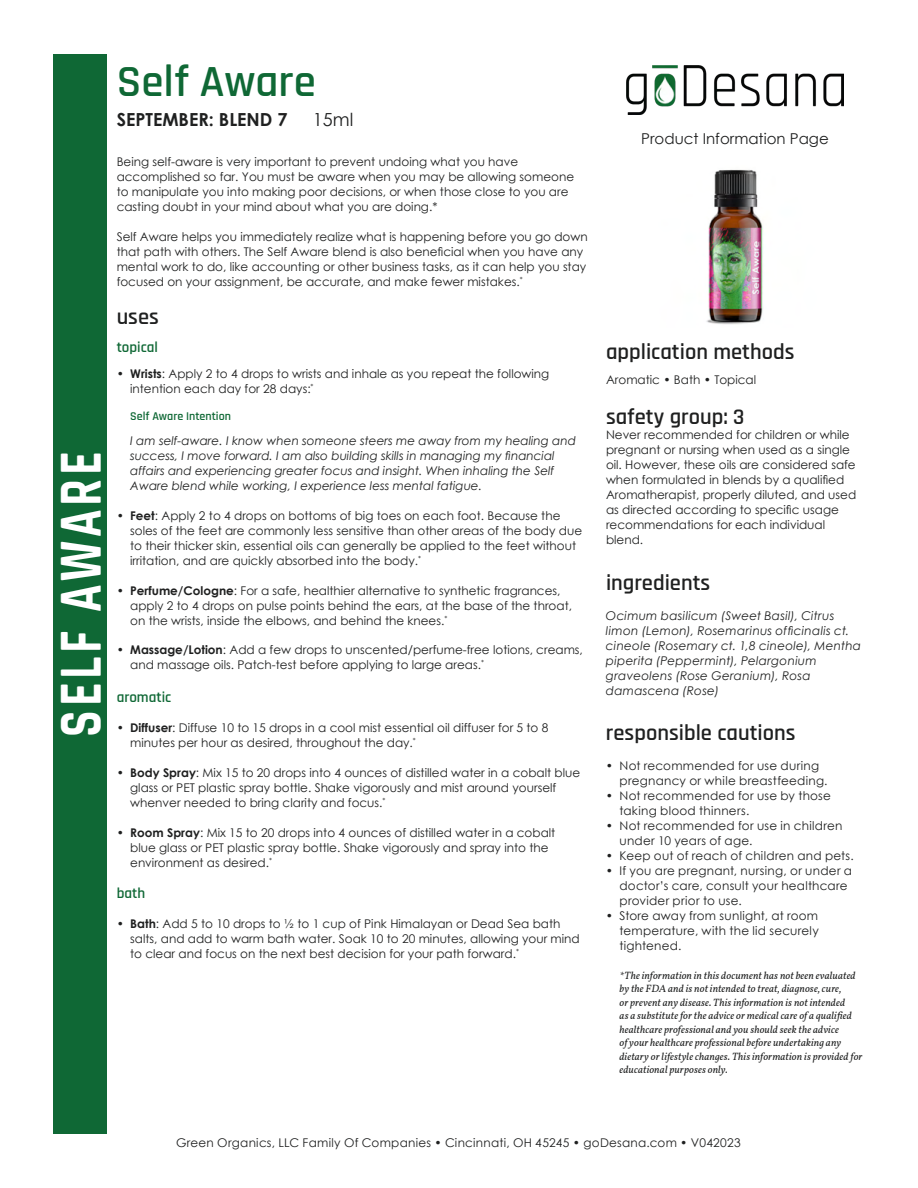
<style>
.page{position:relative;width:918px;height:1188px;background:#fff}
.page>*{position:absolute;margin:0;border:0;box-sizing:border-box;transform-origin:0 0}
.t1{font:700 61.8px "Rajdhani";letter-spacing:.075em;color:#fff;scale:.8 1}
.t2{font:600 45px "Rajdhani";color:#0f6835}
.t3{font:600 22.5px "Rajdhani";color:#1f2020}
.t4{font:700 18px "Century Gothic";color:#1f2020}
.t5{font:18px "Century Gothic";color:#1f2020}
.t6{font:15px "Century Gothic";color:#1f2020}
.t7{font:600 15px "Rajdhani";color:#0f6835}
.Paragraph_Style{font:12px/15px "Century Gothic";color:#1f2020}
.Paragraph_Style-2{font:italic 12px/15px "Century Gothic";letter-spacing:.015em;color:#1f2020}
.Paragraph_Style-3{font:12px/15px "Century Gothic";letter-spacing:.02em;color:#1f2020}
.t8{font:italic 10.5px/13.5px "Vollkorn";letter-spacing:.01em;color:#1f2020}
.s1{font-weight:700}
.s2{font-family:"Rajdhani";font-weight:600;font-style:normal;color:#0f6835}
</style>
<div class="page">
<div style="left:53px;top:54px;width:54px;height:1080px;background:#0f6835"></div>
<img style="left:706px;top:169px;width:57px;height:156px">
<img style="left:627px;top:66px;width:216px;height:49px">
<p class="t1" style="left:43px;top:737px;width:358px;rotate:-90deg">SELF AWARE</p>
<p class="t2" style="left:117px;top:55px;width:201px">Self Aware</p>
<p class="t4" style="left:117px;top:106px;width:172px">SEPTEMBER: BLEND 7</p>
<p class="t5" style="left:313px;top:107px;width:42px">15ml</p>
<p class="Paragraph_Style" style="left:117px;top:154px;width:459px">Being self-aware is very important to prevent undoing what you have accomplished so far. You must be aware when you may be allowing someone to manipulate you into making poor decisions, or when those close to you are casting doubt in your mind about what you are doing.*</p>
<p class="Paragraph_Style" style="left:117px;top:229px;width:473px">Self Aware helps you immediately realize what is happening before you go down that path with others. The Self Aware blend is also beneficial when you have any mental work to do, like accounting or other business tasks, as it can help you stay focused on your assignment, be accurate, and make fewer mistakes.<sup>*</sup></p>
<p class="t3" style="left:117px;top:303px;width:44px">uses</p>
<p class="t7" style="left:117px;top:339px;width:43px">topical</p>
<p class="Paragraph_Style" style="left:130px;top:366px;width:421px;text-indent:-14px"><span class="s1">• Wrists</span>: Apply 2 to 4 drops to wrists and inhale as you repeat the following intention each day for 28 days:<sup>*</sup></p>
<p class="Paragraph_Style-2" style="left:130px;top:403px;width:447px;line-height:25.5px"><span class="s2">Self Aware Intention<br></span>I am self-aware. I know when someone steers me away from my healing and</p>
<p class="Paragraph_Style-2" style="left:130px;top:448px;width:426px;text-align:justify">success, I move forward. I am also building skills in managing my financial affairs and experiencing greater focus and insight. When inhaling the Self Aware blend while working, I experience less mental fatigue.</p>
<p class="Paragraph_Style" style="left:130px;top:508px;width:454px;text-indent:-14px"><span class="s1">• Feet</span>: Apply 2 to 4 drops on bottoms of big toes on each foot. Because the soles of the feet are commonly less sensitive than other areas of the body due to their thicker skin, essential oils can generally be applied to the feet without irritation, and are quickly absorbed into the body.<sup>*</sup></p>
<p class="Paragraph_Style" style="left:130px;top:583px;width:443px;text-indent:-14px"><span class="s1">• Perfume/Cologne</span>: For a safe, healthier alternative to synthetic fragrances, apply 2 to 4 drops on pulse points behind the ears, at the base of the throat, on the wrists, inside the elbows, and behind the knees.<sup>*</sup></p>
<p class="Paragraph_Style" style="left:130px;top:642px;width:454px;text-indent:-14px"><span class="s1">• Massage/Lotion</span>: Add a few drops to unscented/perfume-free lotions, creams, and massage oils. Patch-test before applying to large areas.<sup>*</sup></p>
<p class="t7" style="left:117px;top:688px;width:56px">aromatic</p>
<p class="Paragraph_Style" style="left:130px;top:720px;width:420px;text-indent:-14px"><span class="s1">• Diffuser</span>: Diffuse 10 to 15 drops in a cool mist essential oil diffuser for 5 to 8 minutes per hour as desired, throughout the day.<sup>*</sup></p>
<p class="Paragraph_Style" style="left:130px;top:765px;width:452px;text-indent:-14px"><span class="s1">• Body Spray</span>: Mix 15 to 20 drops into 4 ounces of distilled water in a cobalt blue glass or PET plastic spray bottle. Shake vigorously and mist around yourself whenver needed to bring clarity and focus.<sup>*</sup></p>
<p class="Paragraph_Style" style="left:130px;top:825px;width:427px;text-indent:-14px"><span class="s1">• Room Spray</span>: Mix 15 to 20 drops into 4 ounces of distilled water in a cobalt blue glass or PET plastic spray bottle. Shake vigorously and spray into the environment as desired.<sup>*</sup></p>
<p class="t7" style="left:117px;top:885px;width:30px">bath</p>
<p class="Paragraph_Style" style="left:130px;top:916px;width:451px;text-indent:-14px"><span class="s1">• Bath</span>: Add 5 to 10 drops to ½ to 1 cup of Pink Himalayan or Dead Sea bath salts, and add to warm bath water. Soak 10 to 20 minutes, allowing your mind to clear and focus on the next best decision for your path forward.<sup>*</sup></p>
<p class="t6" style="left:641px;top:128px;width:189px">Product Information Page</p>
<p class="t3" style="left:606px;top:339px;width:190px">application methods</p>
<p class="Paragraph_Style" style="left:606px;top:372px;width:152px">Aromatic • Bath • Topical</p>
<p class="t3" style="left:606px;top:403px;width:140px">safety group: 3</p>
<p class="Paragraph_Style" style="left:606px;top:427px;width:252px">Never recommended for children or while pregnant or nursing when used as a single oil. However, these oils are considered safe when formulated in blends by a qualified Aromatherapist, properly diluted, and used as directed according to specific usage recommendations for each individual blend.</p>
<p class="t3" style="left:606px;top:570px;width:106px">ingredients</p>
<p class="Paragraph_Style-2" style="left:606px;top:608px;width:257px">Ocimum basilicum (Sweet Basil), Citrus limon (Lemon), Rosemarinus officinalis ct. cineole (Rosemary ct. 1,8 cineole), Mentha piperita (Peppermint), Pelargonium graveolens (Rose Geranium), Rosa damascena (Rose)</p>
<p class="t3" style="left:606px;top:720px;width:191px">responsible cautions</p>
<p class="Paragraph_Style-3" style="left:619px;top:758px;width:210px;text-indent:-14px">• Not recommended for use during pregnancy or while breastfeeding.</p>
<p class="Paragraph_Style-3" style="left:619px;top:788px;width:213px;text-indent:-14px">• Not recommended for use by those taking blood thinners.</p>
<p class="Paragraph_Style-3" style="left:619px;top:818px;width:225px;text-indent:-14px">• Not recommended for use in children under 10 years of age.</p>
<p class="Paragraph_Style-3" style="left:606px;top:848px;width:249px">• Keep out of reach of children and pets.</p>
<p class="Paragraph_Style-3" style="left:619px;top:863px;width:234px;text-indent:-14px">• If you are pregnant, nursing, or under a doctor’s care, consult your healthcare provider prior to use.</p>
<p class="Paragraph_Style" style="left:619px;top:908px;width:201px;text-align:justify;text-indent:-14px">• Store away from sunlight, at room temperature, with the lid securely tightened.</p>
<p class="t8" style="left:620px;top:968px;width:245px">*The information in this document has not been evaluated by the FDA and is not intended to treat, diagnose, cure,<br>or prevent any disease. This information is not intended<br>as a substitute for the advice or medical care of a qualified healthcare professional and you should seek the advice<br>of your healthcare professional before undertaking any dietary or lifestyle changes. This information is provided for educational purposes only.</p>
<p class="Paragraph_Style-3" style="left:176px;top:1135px;width:566px">Green Organics, LLC Family Of Companies • Cincinnati, OH 45245 • goDesana.com • V042023</p>
</div>
